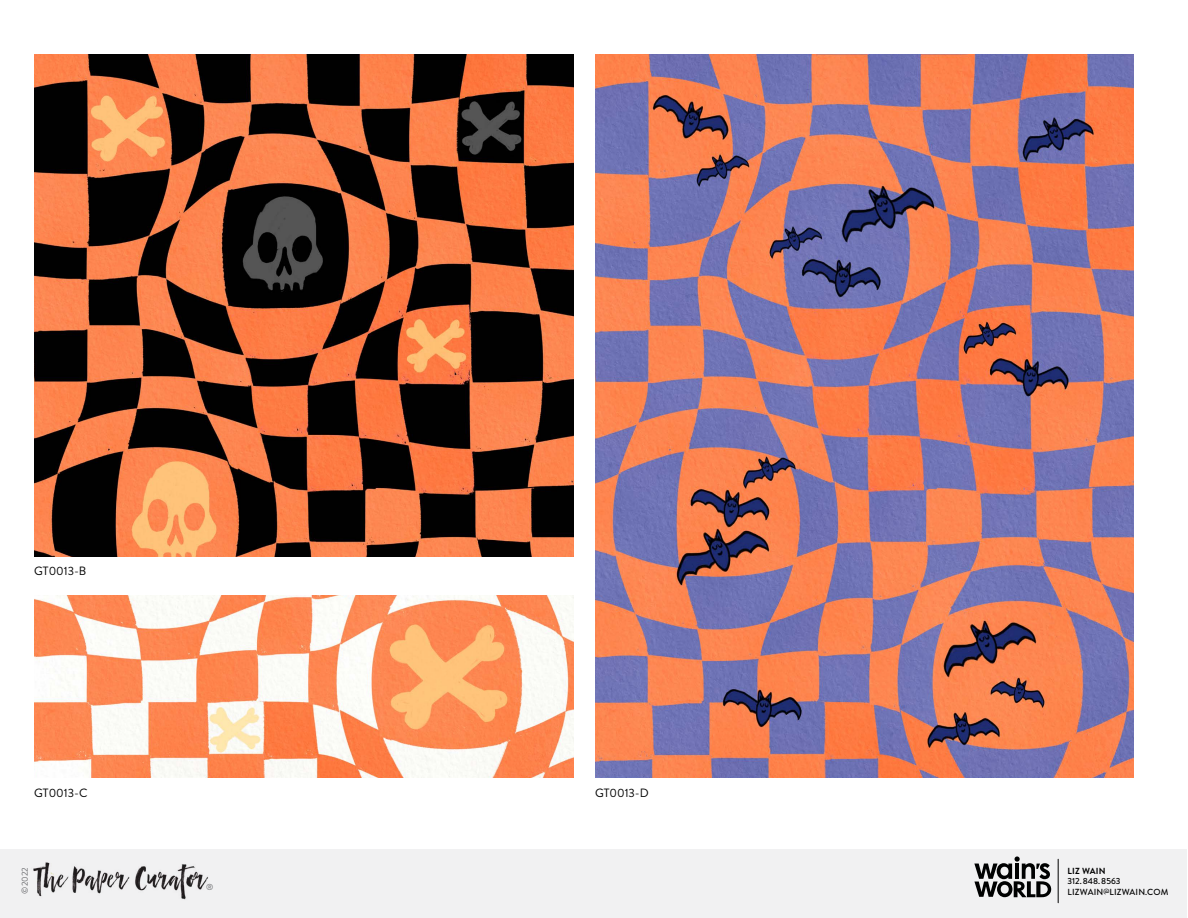
<style>
.page{position:relative;width:1188px;height:918px;background:#fff}
.page>*{position:absolute;margin:0;border:0;box-sizing:border-box;transform-origin:0 0}
.t1{font:12px "Brandon Grotesque";color:#000}
.t2{font:500 8.85px "Brandon Grotesque";letter-spacing:.02em;color:#000}
.t3{font:500 8.85px "Brandon Grotesque";color:#000}
.t4{font:700 8.85px "Brandon Grotesque";letter-spacing:.02em;color:#000}
.t5{font:8.7px "Brandon Grotesque";color:#6d6e71}
</style>
<div class="page">
<div style="left:1px;top:850px;width:1186px;height:68px;background:#f1f1f2"></div>
<hr style="left:1058px;top:859px;width:1px;height:44px;background:#000">
<svg style="left:974px;top:856px;width:77px;height:41px"></svg>
<img style="left:33px;top:862px;width:175px;height:38px">
<img style="left:34px;top:54px;width:539px;height:502px">
<img style="left:595px;top:54px;width:539px;height:724px">
<img style="left:34px;top:595px;width:539px;height:183px">
<p class="t1" style="left:34px;top:563px;width:54px">GT0013-B</p>
<p class="t1" style="left:34px;top:784px;width:55px">GT0013-C</p>
<p class="t5" style="left:19px;top:894px;width:28px;rotate:-90deg">©2022</p>
<p class="t5" style="left:206px;top:881px;width:9px">®</p>
<p class="t1" style="left:595px;top:784px;width:55px">GT0013-D</p>
<p class="t4" style="left:1068px;top:865px;width:40px">LIZ WAIN</p>
<p class="t3" style="left:1068px;top:875px;width:54px">312. 848. 8563</p>
<p class="t2" style="left:1068px;top:886px;width:102px">LIZWAIN<sup>@</sup>LIZWAIN.COM</p>
</div>
